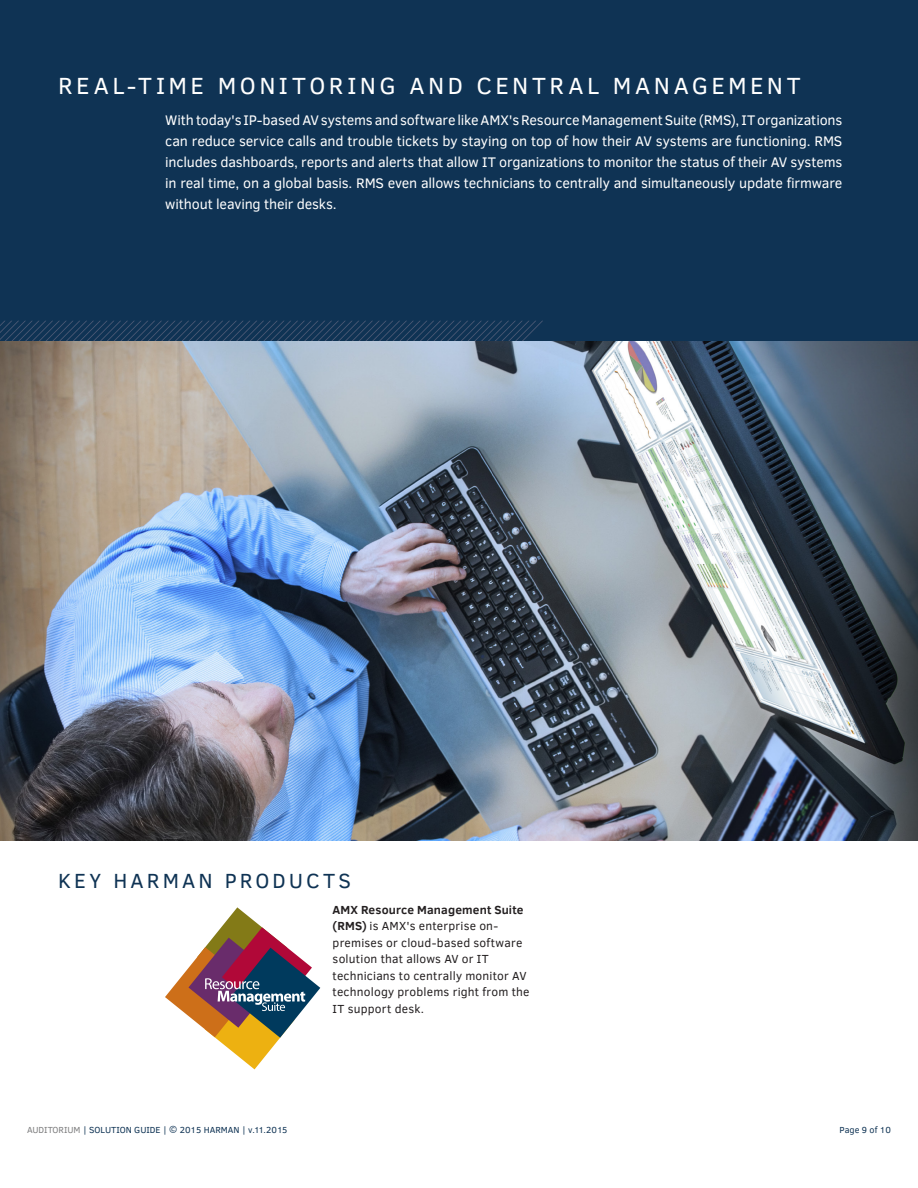
<style>
.page{position:relative;width:918px;height:1188px;background:#fff}
.page>*{position:absolute;margin:0;border:0;box-sizing:border-box;transform-origin:0 0}
.t1{font:24px "Clear Sans";letter-spacing:.145em;color:#fff}
.t2{font:21px "Clear Sans";letter-spacing:.15em;color:#0f3354}
.BODY{font:14.25px/21px "Clear Sans";letter-spacing:-.01em;color:#fff;text-align:justify}
.BODY-2{font:12px/16.5px "Clear Sans";letter-spacing:.015em;color:#231f20}
.t3{font:9px "Clear Sans";color:#0f3354}
.s1{font-weight:700}
.s2{color:#7e7e7f}
</style>
<div class="page">
<div style="left:0;top:0;width:918px;height:341px;background:#0f3354"></div>
<svg style="left:0;top:321px;width:543px;height:20px"></svg>
<svg style="left:165px;top:907px;width:155px;height:162px"></svg>
<img style="left:0;top:341px;width:918px;height:499px">
<p class="t1" style="left:58px;top:70px;width:744px">REAL-TIME MONITORING AND CENTRAL MANAGEMENT</p>
<p class="BODY" style="left:165px;top:109px;width:679px">With today's IP-based AV systems and software like AMX's Resource Management Suite (RMS), IT organizations can reduce service calls and trouble tickets by staying on top of how their AV systems are functioning. RMS includes dashboards, reports and alerts that allow IT organizations to monitor the status of their AV systems in real time, on a global basis. RMS even allows technicians to centrally and simultaneously update firmware without leaving their desks.</p>
<p class="t2" style="left:58px;top:867px;width:295px">KEY HARMAN PRODUCTS</p>
<p class="BODY-2" style="left:333px;top:901px;width:198px"><span class="s1">AMX Resource Management Suite (RMS)</span> is AMX's enterprise on&shy;premises or cloud-based software solution that allows AV or IT technicians to centrally monitor AV technology problems right from the<br>IT support desk.</p>
<p class="t3" style="left:27px;top:1124px;width:262px"><span class="s2">AUDITORIUM</span> | SOLUTION GUIDE | © 2015 HARMAN | v.11.2015</p>
<p class="t3" style="left:840px;top:1124px;width:53px">Page 9 of 10</p>
</div>
